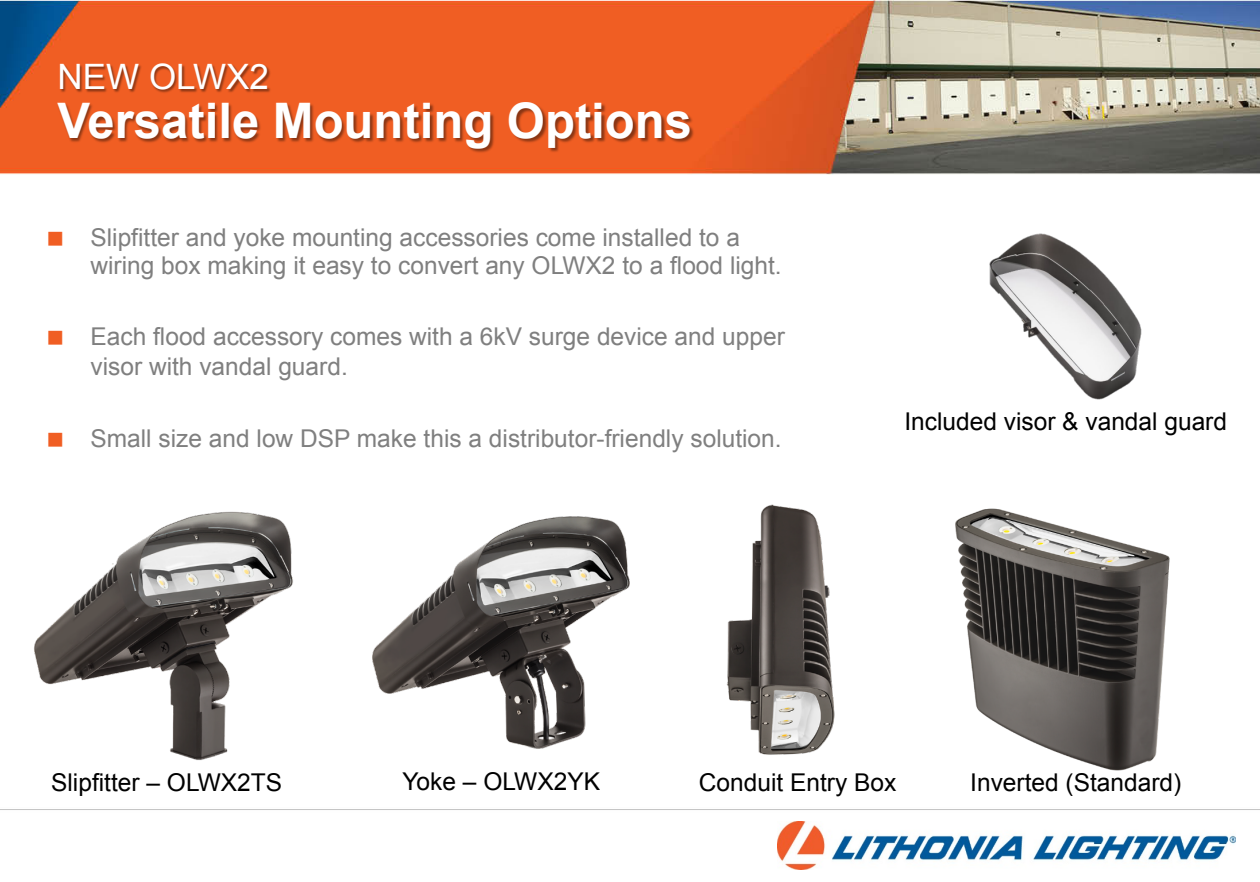
<style>
.page{position:relative;width:1260px;height:882px;background:#fff}
.page>*{position:absolute;margin:0;border:0;box-sizing:border-box;transform-origin:0 0}
.t1{font:700 49px "Arial";color:#fff}
.t2{font:35px "Arial";color:#fff}
.t3{font:24.5px/28px "Arial";color:#7f7f7f}
.t4{font:24.5px "Arial";color:#000}
</style>
<div class="page">
<img style="left:0;top:0;width:1260px;height:870px">
<img style="left:778px;top:822px;width:458px;height:47px">
<div style="left:678px;top:596px;width:40px;height:86px;background:#fff"></div>
<svg style="left:675px;top:657px;width:42px;height:105px"></svg>
<img style="left:985px;top:232px;width:161px;height:169px">
<img style="left:950px;top:506px;width:231px;height:272px">
<img style="left:717px;top:495px;width:129px;height:277px">
<img style="left:364px;top:503px;width:274px;height:258px">
<img style="left:15px;top:495px;width:289px;height:283px">
<img style="left:53px;top:52px;width:224px;height:37px">
<img style="left:53px;top:89px;width:648px;height:71px">
<svg style="left:49px;top:231px;width:13px;height:14px"></svg>
<svg style="left:49px;top:331px;width:13px;height:14px"></svg>
<svg style="left:49px;top:433px;width:13px;height:13px"></svg>
<h2 class="t2" style="left:58px;top:57px;width:213px">NEW OLWX2</h2>
<h1 class="t1" style="left:58px;top:94px;width:636px">Versatile Mounting Options</h1>
<p class="t3" style="left:90px;top:223px;width:693px">Slipfitter and yoke mounting accessories come installed to a wiring box making it easy to convert any OLWX2 to a flood light.</p>
<p class="t3" style="left:90px;top:322px;width:696px;line-height:29.8px">Each flood accessory comes with a 6kV surge device and upper visor with vandal guard.</p>
<p class="t3" style="left:90px;top:424px;width:693px">Small size and low DSP make this a distributor-friendly solution.</p>
<p class="t4" style="left:904px;top:408px;width:324px">Included visor &amp; vandal guard</p>
<p class="t4" style="left:51px;top:769px;width:233px">Slipfitter – OLWX2TS</p>
<p class="t4" style="left:403px;top:768px;width:199px">Yoke – OLWX2YK</p>
<p class="t4" style="left:699px;top:769px;width:199px">Conduit Entry Box</p>
<p class="t4" style="left:970px;top:769px;width:213px">Inverted (Standard)</p>
</div>
